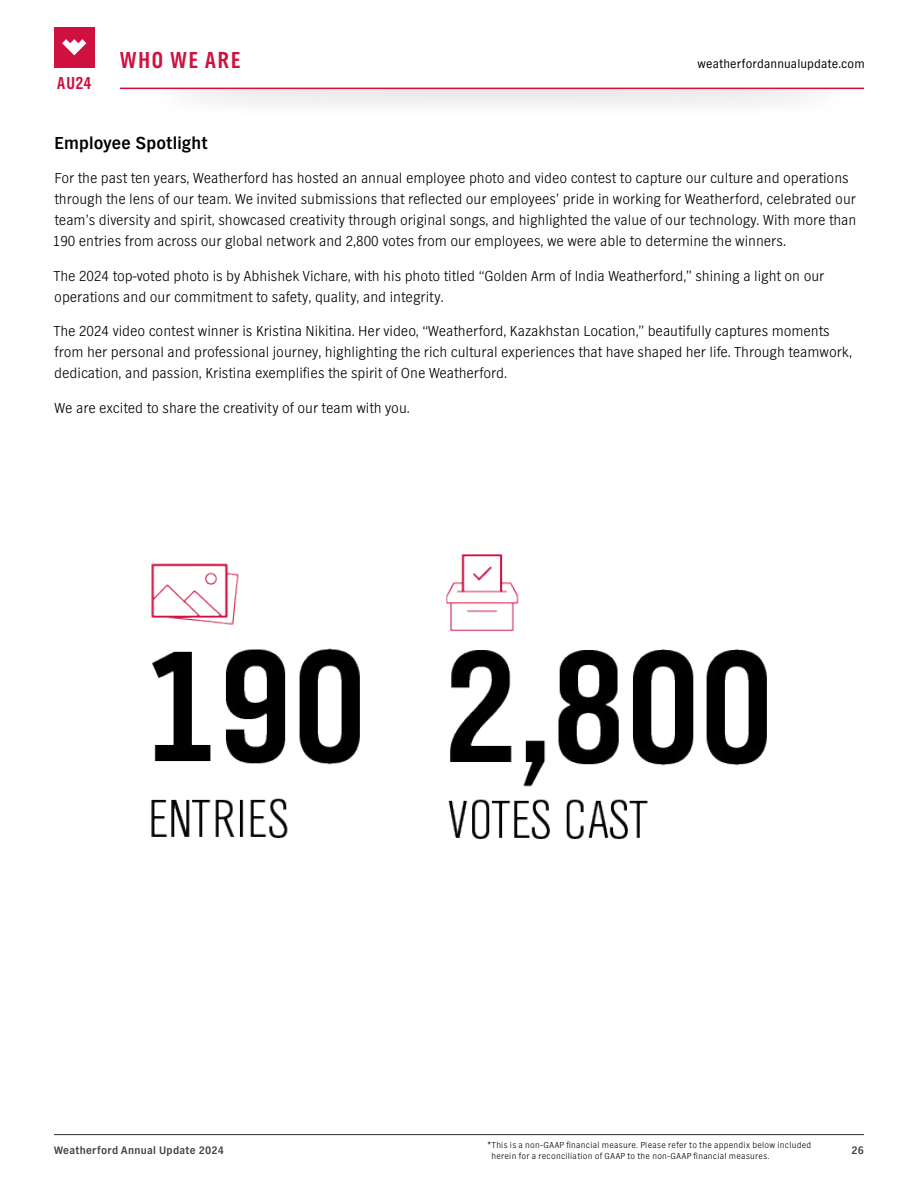
<style>
.page{position:relative;width:918px;height:1188px;background:#fff}
.page>*{position:absolute;margin:0;border:0;box-sizing:border-box;transform-origin:0 0}
.t1{font:24px "TV Nord EF Bold Con";letter-spacing:.09em;color:#ce1141}
.t2{font:700 18px "TV Nord EF";letter-spacing:.01em;color:#000}
.t3{font:18px "TV Nord EF Bold Con";color:#ce1141}
.t4{font:300 15px/21px "TV Nord EF";color:#000}
.t5{font:12.75px "TV Nord EF";letter-spacing:.01em;color:#000}
.t6{font:700 11.25px "TV Nord EF";letter-spacing:.03em;color:#404040}
.t7{font:300 9px/12px "TV Nord EF";letter-spacing:.035em;color:#000}
</style>
<div class="page">
<svg style="left:94px;top:27px;width:770px;height:77px;fill:#f1f0f0"></svg>
<div style="left:102px;top:1px;width:807px;height:87px;background:#fff"></div>
<hr style="left:120px;top:88px;width:744px;height:1px;background:#ce1141">
<div style="left:54px;top:27px;width:40px;height:41px;background:#ce1141"></div>
<svg style="left:62px;top:39px;width:24px;height:16px"></svg>
<hr style="left:54px;top:1134px;width:810px;height:1px;background:#404040">
<img style="left:151px;top:564px;width:209px;height:275px">
<img style="left:446px;top:554px;width:321px;height:286px">
<p class="t3" style="left:57px;top:73px;width:36px">AU24</p>
<h1 class="t1" style="left:120px;top:45px;width:122px">WHO WE ARE</h1>
<p class="t5" style="left:698px;top:56px;width:169px">weatherfordannualupdate.com</p>
<p class="t2" style="left:55px;top:132px;width:154px">Employee Spotlight</p>
<p class="t4" style="left:53px;top:168px;width:805px">For the past ten years, Weatherford has hosted an annual employee photo and video contest to capture our culture and operations through the lens of our team. We invited submissions that reflected our employees’ pride in working for Weatherford, celebrated our team’s diversity and spirit, showcased creativity through original songs, and highlighted the value of our technology. With more than 190 entries from across our global network and 2,800 votes from our employees, we were able to determine the winners.</p>
<p class="t4" style="left:54px;top:265px;width:772px">The 2024 top-voted photo is by Abhishek Vichare, with his photo titled “Golden Arm of India Weatherford,” shining a light on our operations and our commitment to safety, quality, and integrity.</p>
<p class="t4" style="left:54px;top:321px;width:800px">The 2024 video contest winner is Kristina Nikitina. Her video, “Weatherford, Kazakhstan Location,” beautifully captures moments from her personal and professional journey, highlighting the rich cultural experiences that have shaped her life. Through teamwork, dedication, and passion, Kristina exemplifies the spirit of One Weatherford.</p>
<p class="t4" style="left:55px;top:397px;width:357px">We are excited to share the creativity of our team with you.</p>
<p class="t7" style="left:491px;top:1139px;width:321px;text-indent:-4px">*This is a non-GAAP financial measure. Please refer to the appendix below included herein for a reconciliation of GAAP to the non-GAAP financial measures.</p>
<p class="t6" style="left:54px;top:1144px;width:172px">Weatherford Annual Update 2024</p>
<p class="t6" style="left:851px;top:1144px;width:14px">26</p>
</div>
